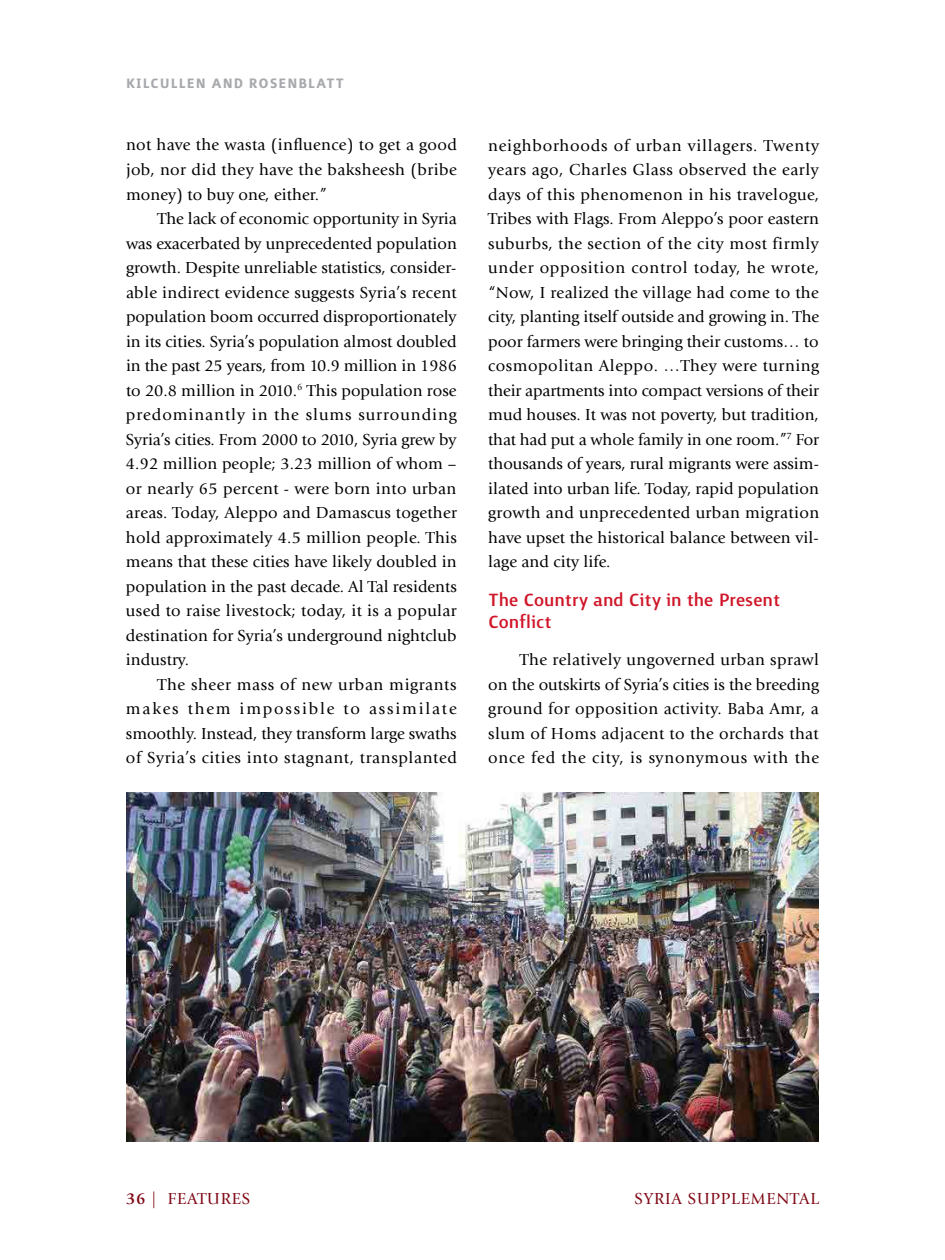
<style>
.page{position:relative;width:945px;height:1260px;background:#fff}
.page>*{position:absolute;margin:0;border:0;box-sizing:border-box;transform-origin:0 0}
.t1{font:500 22.75px/22.8px "Surface";color:#d01629}
.t2{font:700 17.5px "Surface";letter-spacing:.06em;color:#a7a9ac}
.t3{font:16.62px/24.5px "Giovanni Std";letter-spacing:.005em;color:#000;text-align:justify}
.t4{font:16.62px "Giovanni Std";letter-spacing:.05em;color:#7f0814}
.s1{font-weight:700}
</style>
<div class="page">
<img style="left:126px;top:793px;width:693px;height:349px">
<p class="t2" style="left:126px;top:76px;width:219px">KILCULLEN AND ROSENBLATT</p>
<p class="t3" style="left:126px;top:133px;width:332px">not have the wasta (influence) to get a good job, nor did they have the baksheesh (bribe money) to buy one, either.”</p>
<p class="t3" style="left:126px;top:206px;width:333px;text-indent:32px">The lack of economic opportunity in Syria was exacerbated by unprecedented population growth. Despite unreliable statistics, consider&shy;able indirect evidence suggests Syria’s recent population boom occurred disproportionately in its cities. Syria’s population almost doubled in the past 25 years, from 10.9 million in 1986 to 20.8 million in 2010.<sup>6</sup> This population rose predominantly in the slums surrounding Syria’s cities. From 2000 to 2010, Syria grew by 4.92 million people; 3.23 million of whom – or nearly 65 percent - were born into urban areas. Today, Aleppo and Damascus together hold approximately 4.5 million people. This means that these cities have likely doubled in population in the past decade. Al Tal residents used to raise livestock; today, it is a popular destination for Syria’s underground nightclub industry.</p>
<p class="t3" style="left:126px;top:672px;width:332px;text-indent:32px">The sheer mass of new urban migrants makes them impossible to assimilate smoothly. Instead, they transform large swaths of Syria’s cities into stagnant, transplanted</p>
<p class="t3" style="left:488px;top:133px;width:332px">neighborhoods of urban villagers. Twenty years ago, Charles Glass observed the early days of this phenomenon in his travelogue, Tribes with Flags. From Aleppo’s poor eastern suburbs, the section of the city most firmly under opposition control today, he wrote, “Now, I realized the village had come to the city, planting itself outside and growing in. The poor farmers were bringing their customs… to cosmopolitan Aleppo. …They were turning their apartments into compact versions of their mud houses. It was not poverty, but tradition, that had put a whole family in one room.”<sup>7</sup> For thousands of years, rural migrants were assim&shy;ilated into urban life. Today, rapid population growth and unprecedented urban migration have upset the historical balance between vil&shy;lage and city life.</p>
<h1 class="t1" style="left:488px;top:588px;width:294px">The Country and City in the Present<br>Conflict</h1>
<p class="t3" style="left:488px;top:647px;width:332px;text-indent:32px">The relatively ungoverned urban sprawl on the outskirts of Syria’s cities is the breeding ground for opposition activity. Baba Amr, a slum of Homs adjacent to the orchards that once fed the city, is synonymous with the</p>
<p class="t4" style="left:126px;top:1189px;width:126px"><span class="s1">36</span> | FEATURES</p>
<p class="t4" style="left:635px;top:1189px;width:186px">SYRIA SUPPLEMENTAL</p>
</div>
